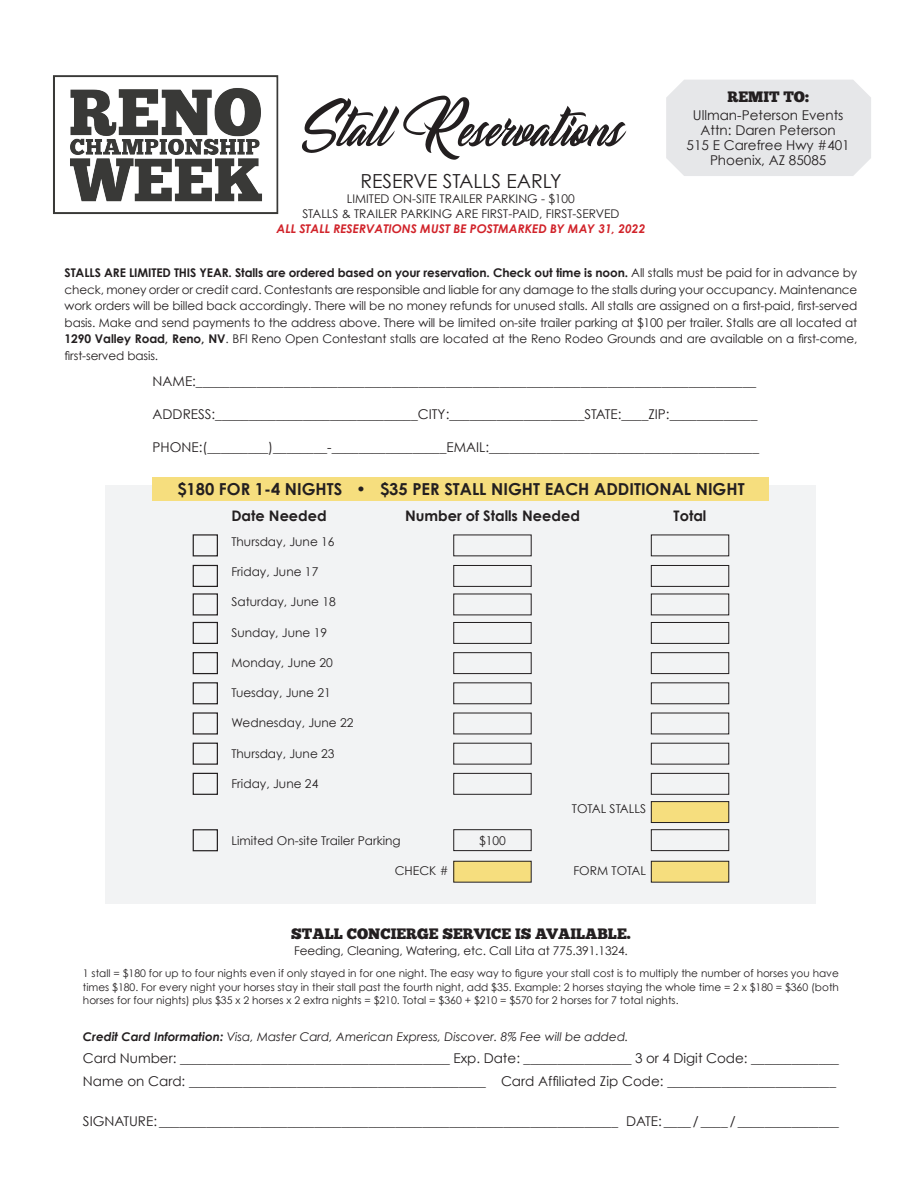
<style>
.page{position:relative;width:918px;height:1188px;background:#fff}
.page>*{position:absolute;margin:0;border:0;box-sizing:border-box;transform-origin:0 0}
.t1{font:19.35px "Century Gothic";color:#231f20}
.t2{font:700 16.5px "Century Gothic";color:#231f20}
.t3{font:15px "Chunk Five Ex";color:#231f20}
.t4{font:700 14.55px "Century Gothic";color:#231f20}
.t5{font:13.5px/15px "Century Gothic";color:#231f20}
.t6{font:12.15px "Century Gothic";color:#231f20}
.t7{font:12px/16.5px "Century Gothic";letter-spacing:-.01em;color:#231f20;text-align:center}
.t8{font:italic 12px "Century Gothic";color:#231f20}
.t9{font:italic 700 12px "Century Gothic";color:#d1232a}
.t10{font:10.5px/13.5px "Century Gothic";color:#231f20;text-align:justify}
.s1{font-weight:700}
</style>
<div class="page">
<div style="left:106px;top:486px;width:710px;height:418px;background:#f2f3f4"></div>
<svg style="left:302px;top:96px;width:324px;height:64px"></svg>
<div style="left:153px;top:477px;width:616px;height:24px;background:#f6de7e"></div>
<div style="left:193px;top:534px;width:25px;height:22px;border:1px solid #231f20"></div>
<div style="left:453px;top:565px;width:79px;height:22px;border:1px solid #231f20"></div>
<div style="left:193px;top:565px;width:25px;height:22px;border:1px solid #231f20"></div>
<div style="left:651px;top:565px;width:78px;height:22px;border:1px solid #231f20"></div>
<div style="left:193px;top:593px;width:25px;height:23px;border:1px solid #231f20"></div>
<div style="left:453px;top:622px;width:79px;height:22px;border:1px solid #231f20"></div>
<div style="left:193px;top:622px;width:25px;height:22px;border:1px solid #231f20"></div>
<div style="left:651px;top:622px;width:78px;height:22px;border:1px solid #231f20"></div>
<div style="left:453px;top:652px;width:79px;height:22px;border:1px solid #231f20"></div>
<div style="left:193px;top:652px;width:25px;height:22px;border:1px solid #231f20"></div>
<div style="left:651px;top:652px;width:78px;height:22px;border:1px solid #231f20"></div>
<div style="left:453px;top:682px;width:79px;height:22px;border:1px solid #231f20"></div>
<div style="left:193px;top:682px;width:25px;height:22px;border:1px solid #231f20"></div>
<div style="left:651px;top:682px;width:78px;height:22px;border:1px solid #231f20"></div>
<div style="left:193px;top:712px;width:25px;height:23px;border:1px solid #231f20"></div>
<div style="left:193px;top:743px;width:25px;height:22px;border:1px solid #231f20"></div>
<div style="left:453px;top:773px;width:79px;height:22px;border:1px solid #231f20"></div>
<div style="left:453px;top:829px;width:79px;height:22px;border:1px solid #231f20"></div>
<div style="left:193px;top:773px;width:25px;height:22px;border:1px solid #231f20"></div>
<div style="left:193px;top:829px;width:25px;height:22px;border:1px solid #231f20"></div>
<div style="left:651px;top:861px;width:78px;height:21px;background:#f6de7e"></div>
<div style="left:651px;top:861px;width:78px;height:22px;border:1px solid #231f20"></div>
<div style="left:454px;top:861px;width:77px;height:21px;background:#f6de7e"></div>
<div style="left:453px;top:861px;width:79px;height:22px;border:1px solid #231f20"></div>
<div style="left:651px;top:773px;width:78px;height:22px;border:1px solid #231f20"></div>
<div style="left:651px;top:829px;width:78px;height:22px;border:1px solid #231f20"></div>
<div style="left:651px;top:802px;width:78px;height:21px;background:#f6de7e"></div>
<div style="left:651px;top:801px;width:78px;height:22px;border:1px solid #231f20"></div>
<div style="left:666px;top:80px;width:205px;height:96px;background:#e6e7e9"></div>
<img style="left:53px;top:75px;width:226px;height:139px">
<p class="t3" style="left:727px;top:85px;width:83px">REMIT TO:</p>
<p class="t5" style="left:687px;top:107px;width:165px;text-align:center">Ullman-Peterson Events<br>Attn: Daren Peterson<br>515 E Carefree Hwy #401<br>Phoenix, AZ 85085</p>
<h1 class="t1" style="left:360px;top:170px;width:203px">RESERVE STALLS EARLY</h1>
<p class="t7" style="left:302px;top:191px;width:319px;line-height:15px">LIMITED ON-SITE TRAILER PARKING - $100<br>STALLS &amp; TRAILER PARKING ARE FIRST-PAID, FIRST-SERVED</p>
<p class="t9" style="left:277px;top:221px;width:370px">ALL STALL RESERVATIONS MUST BE POSTMARKED BY MAY 31, 2022</p>
<p class="t7" style="left:65px;top:264px;width:794px;text-align:justify"><span class="s1">STALLS ARE LIMITED THIS YEAR. Stalls are ordered based on your reservation. Check out time is noon.</span> All stalls must be paid for in advance by check, money order or credit card. Contestants are responsible and liable for any damage to the stalls during your occupancy. Maintenance work orders will be billed back accordingly. There will be no money refunds for unused stalls. All stalls are assigned on a first-paid, first-served basis. Make and send payments to the address above. There will be limited on-site trailer parking at $100 per trailer. Stalls are all located at <span class="s1">1290 Valley Road, Reno, NV</span>. BFI Reno Open Contestant stalls are located at the Reno Rodeo Grounds and are available on a first-come, first-served basis.</p>
<p class="t5" style="left:153px;top:374px;width:605px">NAME:___________________________________________________________________________________</p>
<p class="t5" style="left:153px;top:407px;width:606px">ADDRESS:______________________________CITY:____________________STATE:____ZIP:_____________</p>
<p class="t5" style="left:153px;top:440px;width:608px">PHONE:(_________)________-_________________EMAIL:________________________________________</p>
<h2 class="t2" style="left:177px;top:478px;width:569px">$180 FOR 1-4 NIGHTS • $35 PER STALL NIGHT EACH ADDITIONAL NIGHT</h2>
<p class="t4" style="left:231px;top:507px;width:97px">Date Needed</p>
<p class="t4" style="left:405px;top:507px;width:176px">Number of Stalls Needed</p>
<p class="t4" style="left:674px;top:507px;width:34px">Total</p>
<p class="t6" style="left:231px;top:534px;width:105px">Thursday, June 16</p>
<p class="t6" style="left:231px;top:564px;width:88px">Friday, June 17</p>
<p class="t6" style="left:231px;top:595px;width:106px">Saturday, June 18</p>
<p class="t6" style="left:231px;top:625px;width:97px">Sunday, June 19</p>
<p class="t6" style="left:231px;top:655px;width:103px">Monday, June 20</p>
<p class="t6" style="left:231px;top:685px;width:101px">Tuesday, June 21</p>
<p class="t6" style="left:231px;top:716px;width:124px">Wednesday, June 22</p>
<p class="t6" style="left:231px;top:746px;width:105px">Thursday, June 23</p>
<p class="t6" style="left:231px;top:776px;width:88px">Friday, June 24</p>
<p class="t6" style="left:572px;top:801px;width:76px">TOTAL STALLS</p>
<p class="t6" style="left:231px;top:833px;width:171px">Limited On-site Trailer Parking</p>
<p class="t6" style="left:395px;top:863px;width:55px">CHECK #</p>
<p class="t6" style="left:573px;top:863px;width:74px">FORM TOTAL</p>
<p class="t6" style="left:479px;top:833px;width:28px">$100</p>
<p class="t3" style="left:291px;top:922px;width:341px">STALL CONCIERGE SERVICE IS AVAILABLE.</p>
<p class="t7" style="left:294px;top:942px;width:335px">Feeding, Cleaning, Watering, etc. Call Lita at 775.391.1324.</p>
<p class="t10" style="left:83px;top:967px;width:758px">1 stall = $180 for up to four nights even if only stayed in for one night. The easy way to figure your stall cost is to multiply the number of horses you have times $180. For every night your horses stay in their stall past the fourth night, add $35. Example: 2 horses staying the whole time = 2 x $180 = $360 (both horses for four nights) plus $35 x 2 horses x 2 extra nights = $210. Total = $360 + $210 = $570 for 2 horses for 7 total nights.</p>
<p class="t8" style="left:83px;top:1029px;width:547px"><span class="s1">Credit Card Information:</span> Visa, Master Card, American Express, Discover. 8% Fee will be added.</p>
<p class="t5" style="left:83px;top:1047px;width:757px;line-height:22.5px">Card Number: ________________________________________ Exp. Date: ________________ 3 or 4 Digit Code: _____________<br>Name on Card: ____________________________________________ Card Affiliated Zip Code: _________________________</p>
<p class="t5" style="left:83px;top:1114px;width:758px">SIGNATURE: ____________________________________________________________________ DATE: ____ / ____ / _______________</p>
</div>
